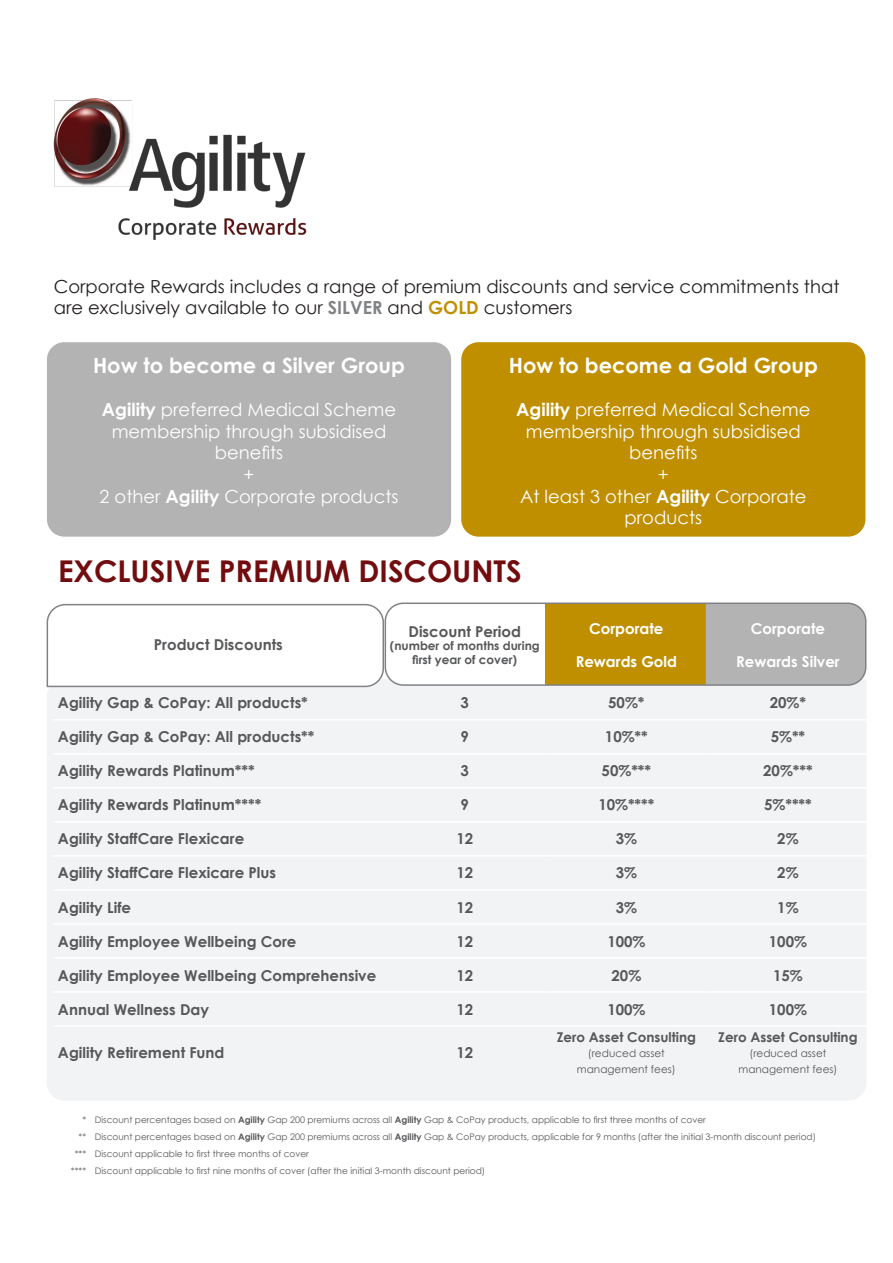
<style>
.page{position:relative;width:893px;height:1263px;background:#fff}
.page>*{position:absolute;margin:0;border:0;box-sizing:border-box;transform-origin:0 0}
.t1{font:700 30px "Century Gothic";color:#720d0f}
.Paragraph_Style_2{font:700 21px "Century Gothic";color:#fff}
.t2{font:18px/21.6px "Century Gothic";color:#fff;text-align:center}
.t3{font:18px/21.6px "Century Gothic";color:#231f20}
.t4{font:700 15px "Century Gothic";color:#57585a}
.t5{font:700 15px "Century Gothic";color:#fff}
.t6{font:700 13.5px "Century Gothic";color:#57585a}
.t7{font:700 12px/13.8px "Century Gothic";color:#57585a;text-align:center}
.t8{font:10.5px "Century Gothic";color:#57585a}
.t9{font:9px "Century Gothic";color:#57585a}
.s1{font-weight:700;color:#808285}
.s2{font-weight:700;color:#bf8f00}
.s3{font-weight:700}
</style>
<div class="page">
<div style="left:47px;top:679px;width:819px;height:421px;background:#f2f3f4"></div>
<svg style="left:46px;top:603px;width:339px;height:85px"></svg>
<div style="left:385px;top:603px;width:481px;height:82px;background:#fff;border-radius:18px"></div>
<div style="left:545px;top:603px;width:161px;height:82px;background:#bf8f00"></div>
<div style="left:706px;top:605px;width:160px;height:80px;background:#b3b3b3"></div>
<div style="left:385px;top:602px;width:481px;height:84px;border:2px solid #808285;border-radius:18px"></div>
<div style="left:46px;top:342px;width:406px;height:195px;background:#b3b3b3;border-radius:18px"></div>
<div style="left:46px;top:341px;width:406px;height:197px;border:1px solid #fff;border-radius:18px"></div>
<div style="left:461px;top:342px;width:405px;height:195px;background:#bf8f00;border-radius:18px"></div>
<div style="left:460px;top:341px;width:407px;height:197px;border:1px solid #fff;border-radius:18px"></div>
<img style="left:53px;top:98px;width:254px;height:142px">
<hr style="left:53px;top:719px;width:331px;height:1px;background:#fff">
<hr style="left:384px;top:719px;width:162px;height:1px;background:#fff">
<hr style="left:546px;top:719px;width:161px;height:1px;background:#fff">
<hr style="left:707px;top:719px;width:162px;height:1px;background:#fff">
<hr style="left:53px;top:753px;width:331px;height:1px;background:#fff">
<hr style="left:384px;top:753px;width:162px;height:1px;background:#fff">
<hr style="left:546px;top:753px;width:161px;height:1px;background:#fff">
<hr style="left:707px;top:753px;width:162px;height:1px;background:#fff">
<hr style="left:53px;top:787px;width:331px;height:1px;background:#fff">
<hr style="left:384px;top:787px;width:162px;height:1px;background:#fff">
<hr style="left:546px;top:787px;width:161px;height:1px;background:#fff">
<hr style="left:707px;top:787px;width:162px;height:1px;background:#fff">
<hr style="left:53px;top:821px;width:331px;height:1px;background:#fff">
<hr style="left:384px;top:821px;width:162px;height:1px;background:#fff">
<hr style="left:546px;top:821px;width:161px;height:1px;background:#fff">
<hr style="left:707px;top:821px;width:162px;height:1px;background:#fff">
<hr style="left:53px;top:855px;width:331px;height:1px;background:#fff">
<hr style="left:384px;top:855px;width:162px;height:1px;background:#fff">
<hr style="left:546px;top:855px;width:161px;height:1px;background:#fff">
<hr style="left:707px;top:855px;width:162px;height:1px;background:#fff">
<hr style="left:53px;top:889px;width:331px;height:2px;background:#fff">
<hr style="left:384px;top:889px;width:162px;height:2px;background:#fff">
<hr style="left:546px;top:889px;width:161px;height:2px;background:#fff">
<hr style="left:707px;top:889px;width:162px;height:2px;background:#fff">
<hr style="left:53px;top:923px;width:331px;height:2px;background:#fff">
<hr style="left:384px;top:923px;width:162px;height:2px;background:#fff">
<hr style="left:546px;top:923px;width:161px;height:2px;background:#fff">
<hr style="left:707px;top:923px;width:162px;height:2px;background:#fff">
<hr style="left:53px;top:957px;width:331px;height:2px;background:#fff">
<hr style="left:384px;top:957px;width:162px;height:2px;background:#fff">
<hr style="left:546px;top:957px;width:161px;height:2px;background:#fff">
<hr style="left:707px;top:957px;width:162px;height:2px;background:#fff">
<hr style="left:53px;top:991px;width:331px;height:2px;background:#fff">
<hr style="left:384px;top:991px;width:162px;height:2px;background:#fff">
<hr style="left:546px;top:991px;width:161px;height:2px;background:#fff">
<hr style="left:707px;top:991px;width:162px;height:2px;background:#fff">
<hr style="left:53px;top:1025px;width:331px;height:2px;background:#fff">
<hr style="left:384px;top:1025px;width:162px;height:2px;background:#fff">
<hr style="left:546px;top:1025px;width:161px;height:2px;background:#fff">
<hr style="left:707px;top:1025px;width:162px;height:2px;background:#fff">
<p class="t3" style="left:54px;top:275px;width:787px">Corporate Rewards includes a range of premium discounts and service commitments that are exclusively available to our <span class="s1">SILVER</span> and <span class="s2">GOLD</span> customers</p>
<p class="Paragraph_Style_2" style="left:93px;top:349px;width:314px">How to become a Silver Group</p>
<p class="t2" style="left:102px;top:399px;width:296px"><span class="s3">Agility</span> preferred Medical Scheme membership through subsidised benefits</p>
<p class="t2" style="left:244px;top:463px;width:12px">+</p>
<p class="t2" style="left:100px;top:485px;width:300px">2 other <span class="s3">Agility</span> Corporate products</p>
<p class="Paragraph_Style_2" style="left:509px;top:349px;width:311px">How to become a Gold Group</p>
<p class="t2" style="left:516px;top:399px;width:296px"><span class="s3">Agility</span> preferred Medical Scheme membership through subsidised benefits</p>
<p class="t2" style="left:658px;top:463px;width:12px">+</p>
<p class="t2" style="left:520px;top:485px;width:288px">At least 3 other <span class="s3">Agility</span> Corporate products</p>
<p class="t1" style="left:58px;top:548px;width:465px">EXCLUSIVE PREMIUM DISCOUNTS</p>
<p class="t4" style="left:154px;top:634px;width:130px">Product Discounts</p>
<p class="t4" style="left:409px;top:620px;width:114px">Discount Period</p>
<p class="t7" style="left:390px;top:639px;width:151px">(number of months during first year of cover)</p>
<p class="t5" style="left:589px;top:617px;width:76px">Corporate</p>
<p class="t5" style="left:576px;top:650px;width:103px">Rewards Gold</p>
<p class="t5" style="left:751px;top:617px;width:76px">Corporate</p>
<p class="t5" style="left:736px;top:650px;width:105px">Rewards Silver</p>
<p class="t4" style="left:58px;top:691px;width:251px">Agility Gap &amp; CoPay: All products*</p>
<p class="t4" style="left:461px;top:691px;width:10px">3</p>
<p class="t4" style="left:608px;top:691px;width:38px">50%*</p>
<p class="t4" style="left:770px;top:691px;width:38px">20%*</p>
<p class="t4" style="left:58px;top:725px;width:258px">Agility Gap &amp; CoPay: All products**</p>
<p class="t4" style="left:461px;top:725px;width:10px">9</p>
<p class="t4" style="left:605px;top:725px;width:44px">10%**</p>
<p class="t4" style="left:771px;top:725px;width:36px">5%**</p>
<p class="t4" style="left:58px;top:759px;width:198px">Agility Rewards Platinum***</p>
<p class="t4" style="left:461px;top:759px;width:10px">3</p>
<p class="t4" style="left:602px;top:759px;width:51px">50%***</p>
<p class="t4" style="left:763px;top:759px;width:51px">20%***</p>
<p class="t4" style="left:58px;top:794px;width:205px">Agility Rewards Platinum****</p>
<p class="t4" style="left:461px;top:794px;width:10px">9</p>
<p class="t4" style="left:598px;top:794px;width:58px">10%****</p>
<p class="t4" style="left:764px;top:794px;width:49px">5%****</p>
<p class="t4" style="left:58px;top:828px;width:188px">Agility StaffCare Flexicare</p>
<p class="t4" style="left:456px;top:828px;width:18px">12</p>
<p class="t4" style="left:616px;top:828px;width:23px">3%</p>
<p class="t4" style="left:777px;top:828px;width:23px">2%</p>
<p class="t4" style="left:58px;top:862px;width:220px">Agility StaffCare Flexicare Plus</p>
<p class="t4" style="left:456px;top:862px;width:18px">12</p>
<p class="t4" style="left:616px;top:862px;width:23px">3%</p>
<p class="t4" style="left:777px;top:862px;width:23px">2%</p>
<p class="t4" style="left:58px;top:896px;width:75px">Agility Life</p>
<p class="t4" style="left:456px;top:896px;width:18px">12</p>
<p class="t4" style="left:616px;top:896px;width:23px">3%</p>
<p class="t4" style="left:777px;top:896px;width:23px">1%</p>
<p class="t4" style="left:58px;top:930px;width:240px">Agility Employee Wellbeing Core</p>
<p class="t4" style="left:456px;top:930px;width:18px">12</p>
<p class="t4" style="left:607px;top:930px;width:40px">100%</p>
<p class="t4" style="left:769px;top:930px;width:40px">100%</p>
<p class="t4" style="left:58px;top:964px;width:320px">Agility Employee Wellbeing Comprehensive</p>
<p class="t4" style="left:456px;top:964px;width:18px">12</p>
<p class="t4" style="left:611px;top:964px;width:31px">20%</p>
<p class="t4" style="left:773px;top:964px;width:31px">15%</p>
<p class="t4" style="left:58px;top:998px;width:153px">Annual Wellness Day</p>
<p class="t4" style="left:456px;top:998px;width:18px">12</p>
<p class="t4" style="left:607px;top:998px;width:40px">100%</p>
<p class="t4" style="left:769px;top:998px;width:40px">100%</p>
<p class="t4" style="left:58px;top:1041px;width:168px">Agility Retirement Fund</p>
<p class="t4" style="left:456px;top:1041px;width:18px">12</p>
<p class="t6" style="left:557px;top:1027px;width:141px">Zero Asset Consulting</p>
<p class="t8" style="left:588px;top:1046px;width:78px">(reduced asset</p>
<p class="t8" style="left:577px;top:1062px;width:100px">management fees)</p>
<p class="t6" style="left:718px;top:1027px;width:141px">Zero Asset Consulting</p>
<p class="t8" style="left:749px;top:1046px;width:78px">(reduced asset</p>
<p class="t8" style="left:738px;top:1062px;width:100px">management fees)</p>
<p class="t9" style="left:82px;top:1113px;width:5px">*</p>
<p class="t9" style="left:95px;top:1113px;width:613px">Discount percentages based on <span class="s3">Agility</span> Gap 200 premiums across all <span class="s3">Agility</span> Gap &amp; CoPay products, applicable to first three months of cover</p>
<p class="t9" style="left:79px;top:1130px;width:9px">**</p>
<p class="t9" style="left:95px;top:1130px;width:723px">Discount percentages based on <span class="s3">Agility</span> Gap 200 premiums across all <span class="s3">Agility</span> Gap &amp; CoPay products, applicable for 9 months (after the initial 3-month discount period)</p>
<p class="t9" style="left:75px;top:1147px;width:13px">***</p>
<p class="t9" style="left:95px;top:1147px;width:216px">Discount applicable to first three months of cover</p>
<p class="t9" style="left:71px;top:1164px;width:17px">****</p>
<p class="t9" style="left:95px;top:1164px;width:392px">Discount applicable to first nine months of cover (after the initial 3-month discount period)</p>
</div>
